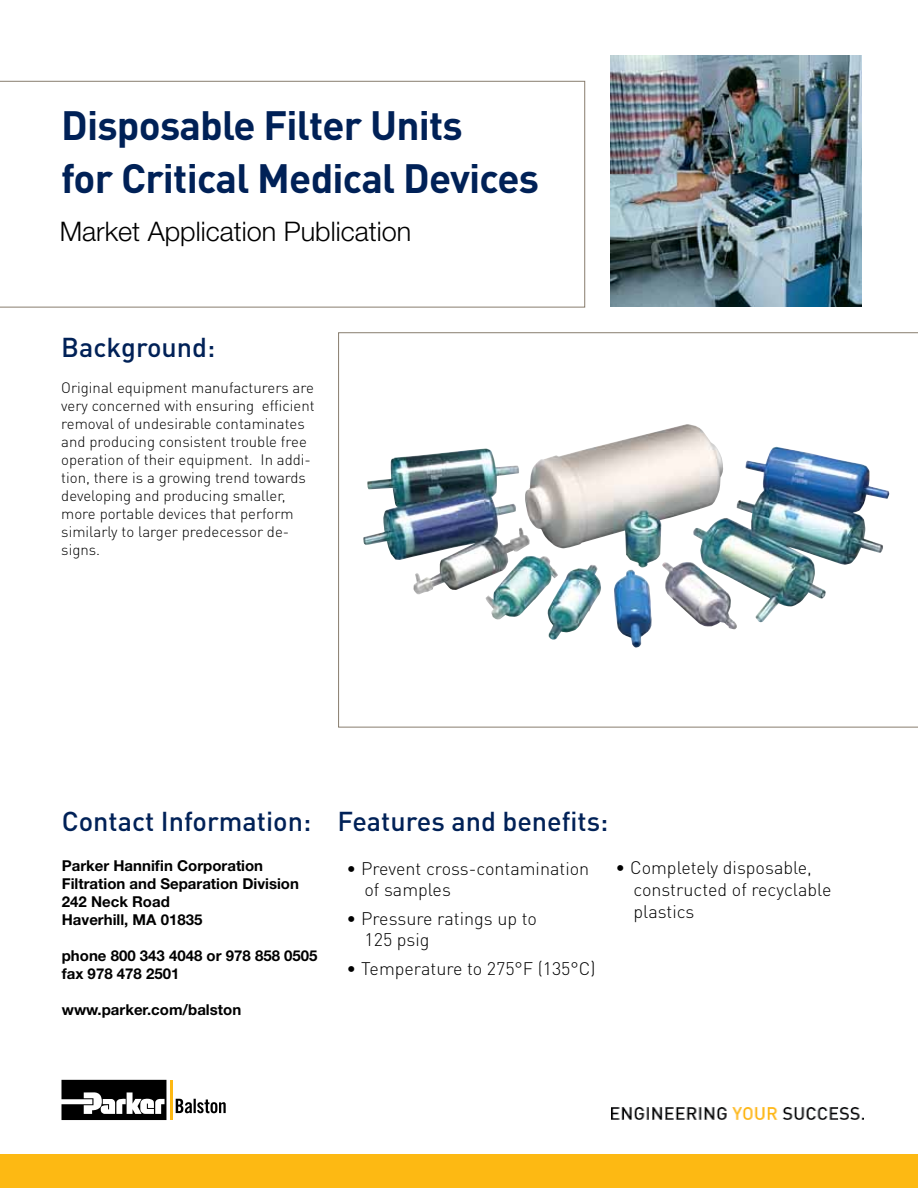
<style>
.page{position:relative;width:918px;height:1188px;background:#fff}
.page>*{position:absolute;margin:0;border:0;box-sizing:border-box;transform-origin:0 0}
.t1{font:700 40.5px/52.5px "DINOT";letter-spacing:-.02em;color:#002157}
.t2{font:500 27px "DINOT";color:#002157}
.t3{font:300 27px "Helvetica Neue LT Std";color:#000}
.t4{font:300 18px/21.6px "DINOT";color:#000}
.t5{font:300 15px/18px "DINOT";color:#000}
.t6{font:700 15px/18px "Helvetica Neue LT Std";color:#000}
</style>
<div class="page">
<img style="left:611px;top:1107px;width:253px;height:13px">
<div style="left:0;top:1154px;width:918px;height:34px;background:#fdb913"></div>
<svg style="left:176px;top:1099px;width:50px;height:14px"></svg>
<svg style="left:62px;top:1080px;width:104px;height:40px"></svg>
<hr style="left:170px;top:1080px;width:2px;height:40px;background:#fdb813">
<img style="left:610px;top:56px;width:252px;height:251px">
<svg style="left:0;top:81px;width:585px;height:226px"></svg>
<svg style="left:338px;top:332px;width:580px;height:396px"></svg>
<img style="left:449px;top:424px;width:441px;height:198px">
<h1 class="t1" style="left:61px;top:98px;width:479px">Disposable Filter Units<br>for Critical Medical Devices</h1>
<h2 class="t3" style="left:60px;top:215px;width:353px">Market Application Publication</h2>
<h2 class="t2" style="left:61px;top:329px;width:156px">Background:</h2>
<p class="t5" style="left:61px;top:378px;width:255px">Original equipment manufacturers are very concerned with ensuring efficient removal of undesirable contaminates and producing consistent trouble free operation of their equipment. In addi&shy;tion, there is a growing trend towards developing and producing smaller, more portable devices that perform similarly to larger predecessor de&shy;signs.</p>
<h2 class="t2" style="left:62px;top:803px;width:251px">Contact Information:</h2>
<p class="t6" style="left:62px;top:856px;width:239px">Parker Hannifin Corporation<br>Filtration and Separation Division<br>242 Neck Road<br>Haverhill, MA 01835</p>
<p class="t6" style="left:62px;top:946px;width:257px">phone 800 343 4048 or 978 858 0505 fax 978 478 2501</p>
<p class="t6" style="left:62px;top:1000px;width:181px">www.parker.com/balston</p>
<h2 class="t2" style="left:338px;top:803px;width:272px">Features and benefits:</h2>
<p class="t4" style="left:364px;top:857px;width:226px;text-indent:-18px">• Prevent cross-contamination of samples</p>
<p class="t4" style="left:364px;top:907px;width:174px;text-indent:-18px">• Pressure ratings up to<br>125 psig</p>
<p class="t4" style="left:346px;top:957px;width:251px">• Temperature to 275°F (135°C)</p>
<p class="t4" style="left:633px;top:856px;width:199px;text-indent:-18px">• Completely disposable, constructed of recyclable plastics</p>
</div>
